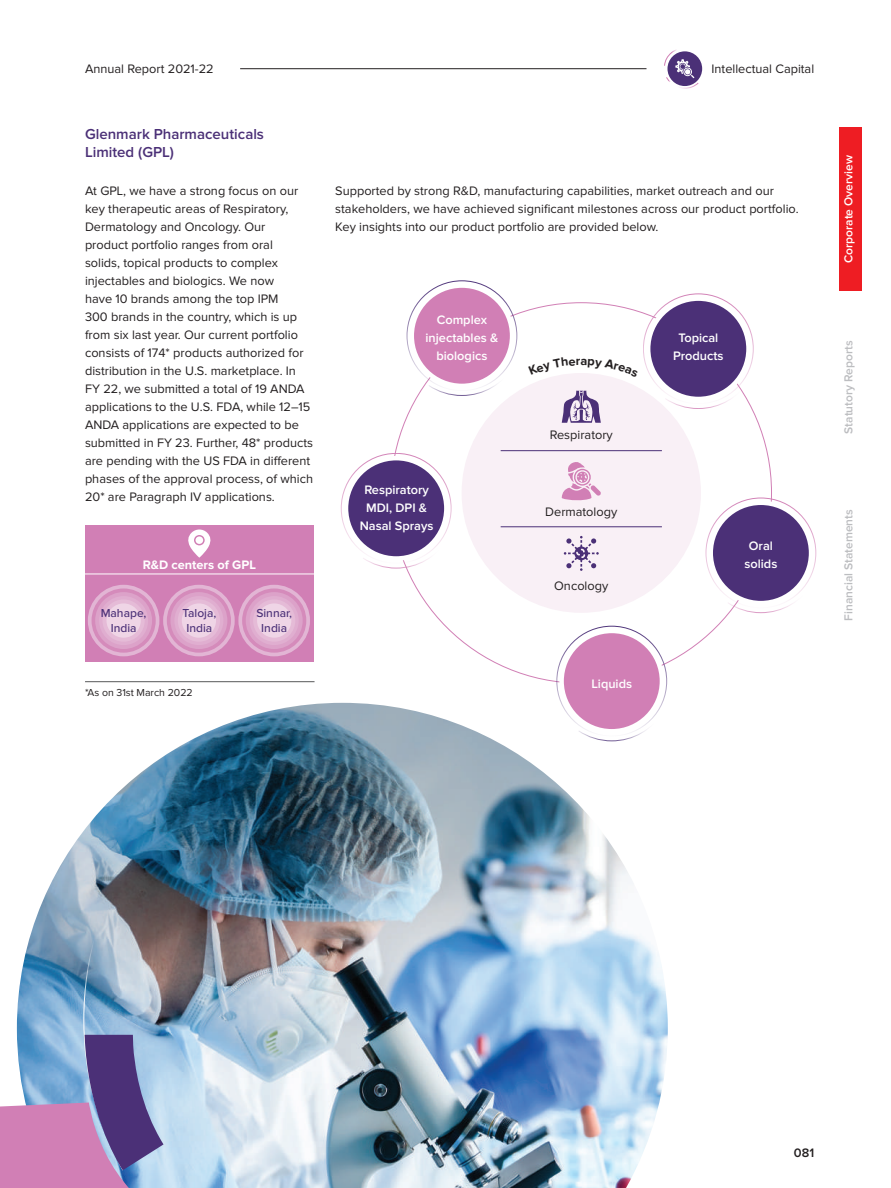
<style>
.page{position:relative;width:891px;height:1188px;background:#fff}
.page>*{position:absolute;margin:0;border:0;box-sizing:border-box;transform-origin:0 0}
.t1{font:600 15px/18px "Proxima Nova";color:#4b3077}
.t2{font:12.75px/18px "Proxima Nova";color:#231f20}
.t3{font:600 12.75px/18px "Proxima Nova";color:#fff;text-align:center}
.t4{font:700 12.75px "Proxima Nova";color:#fff}
.t5{font:600 12.75px "Proxima Nova";color:#231f20}
.t6{font:500 12px/14.4px "Proxima Nova";color:#4b3077;text-align:center}
.t7{font:600 12px "Proxima Nova";color:#bcbdc0}
.t8{font:600 12px "Proxima Nova";color:#fff}
.t9{font:10.5px "Proxima Nova";color:#231f20}
</style>
<div class="page">
<img style="left:33px;top:703px;width:635px;height:485px">
<svg style="left:0;top:926px;width:164px;height:262px;background:#9898bf"></svg>
<div style="left:412px;top:286px;width:100px;height:100px;background:#d17fb5;border-radius:50%"></div>
<div style="left:410px;top:283px;width:104px;height:105px;border:4px solid #fff;border-radius:50%"></div>
<svg style="left:428px;top:366px;width:80px;height:30px"></svg>
<div style="left:648px;top:299px;width:101px;height:100px;background:#4b3077;border-radius:50%"></div>
<div style="left:646px;top:296px;width:105px;height:105px;border:4px solid #fff;border-radius:50%"></div>
<svg style="left:665px;top:379px;width:85px;height:30px"></svg>
<div style="left:711px;top:503px;width:100px;height:100px;background:#4b3077;border-radius:50%"></div>
<div style="left:708px;top:501px;width:105px;height:104px;border:4px solid #fff;border-radius:50%"></div>
<svg style="left:727px;top:583px;width:80px;height:30px"></svg>
<div style="left:562px;top:631px;width:100px;height:100px;background:#d17fb5;border-radius:50%"></div>
<div style="left:559px;top:629px;width:105px;height:105px;border:4px solid #fff;border-radius:50%"></div>
<svg style="left:578px;top:711px;width:86px;height:30px"></svg>
<div style="left:346px;top:458px;width:100px;height:101px;background:#4b3077;border-radius:50%"></div>
<div style="left:344px;top:456px;width:105px;height:105px;border:4px solid #fff;border-radius:50%"></div>
<svg style="left:363px;top:539px;width:79px;height:29px"></svg>
<div style="left:462px;top:373px;width:239px;height:240px;background:#f9f0f6;border-radius:50%"></div>
<hr style="left:501px;top:450px;width:161px;height:1px;background:#4b3077">
<hr style="left:501px;top:527px;width:161px;height:1px;background:#4b3077">
<svg style="left:562px;top:391px;width:39px;height:32px"></svg>
<svg style="left:562px;top:462px;width:39px;height:39px"></svg>
<svg style="left:564px;top:536px;width:35px;height:35px"></svg>
<hr style="left:85px;top:681px;width:230px;height:1px;background:#57585a">
<div style="left:85px;top:525px;width:229px;height:137px;background:#d17fb5"></div>
<hr style="left:85px;top:574px;width:229px;height:1px;background:#fff">
<svg style="left:188px;top:530px;width:23px;height:27px"></svg>
<div style="left:88px;top:585px;width:71px;height:71px;background:#e2b5d4;border-radius:50%"></div>
<div style="left:92px;top:588px;width:64px;height:65px;background:#d58bbb;border-radius:50%"></div>
<div style="left:95px;top:592px;width:57px;height:57px;background:#dca2c9;border-radius:50%"></div>
<div style="left:99px;top:596px;width:49px;height:49px;background:#e0aed0;border-radius:50%"></div>
<div style="left:103px;top:599px;width:42px;height:43px;background:#e5bbd7;border-radius:50%"></div>
<div style="left:106px;top:603px;width:35px;height:35px;background:#efd5e6;border-radius:50%"></div>
<div style="left:163px;top:585px;width:72px;height:71px;background:#e2b5d4;border-radius:50%"></div>
<div style="left:167px;top:588px;width:64px;height:65px;background:#d58bbb;border-radius:50%"></div>
<div style="left:170px;top:592px;width:57px;height:57px;background:#dca2c9;border-radius:50%"></div>
<div style="left:174px;top:596px;width:49px;height:49px;background:#e0aed0;border-radius:50%"></div>
<div style="left:178px;top:599px;width:42px;height:43px;background:#e5bbd7;border-radius:50%"></div>
<div style="left:182px;top:603px;width:34px;height:35px;background:#efd5e6;border-radius:50%"></div>
<div style="left:238px;top:585px;width:72px;height:71px;background:#e2b5d4;border-radius:50%"></div>
<div style="left:242px;top:588px;width:64px;height:65px;background:#d58bbb;border-radius:50%"></div>
<div style="left:246px;top:592px;width:57px;height:57px;background:#dca2c9;border-radius:50%"></div>
<div style="left:250px;top:596px;width:49px;height:49px;background:#e0aed0;border-radius:50%"></div>
<div style="left:253px;top:599px;width:42px;height:43px;background:#e5bbd7;border-radius:50%"></div>
<div style="left:257px;top:603px;width:34px;height:35px;background:#efd5e6;border-radius:50%"></div>
<div style="left:839px;top:128px;width:22px;height:163px;background:#ee1d23"></div>
<hr style="left:240px;top:68px;width:407px;height:1px;background:#231f20">
<div style="left:668px;top:51px;width:34px;height:35px;background:#4b3077;border-radius:50%"></div>
<svg style="left:664px;top:50px;width:35px;height:39px"></svg>
<p class="t2" style="left:85px;top:60px;width:130px">Annual Report 2021-22</p>
<p class="t2" style="left:712px;top:60px;width:104px">Intellectual Capital</p>
<p class="t1" style="left:85px;top:125px;width:181px">Glenmark Pharmaceuticals<br>Limited (GPL)</p>
<p class="t2" style="left:85px;top:183px;width:230px">At GPL, we have a strong focus on our key therapeutic areas of Respiratory, Dermatology and Oncology. Our<br>product portfolio ranges from oral<br>solids, topical products to complex injectables and biologics. We now<br>have 10 brands among the top IPM<br>300 brands in the country, which is up from six last year. Our current portfolio consists of 174* products authorized for distribution in the U.S. marketplace. In FY 22, we submitted a total of 19 ANDA applications to the U.S. FDA, while 12–15<br>ANDA applications are expected to be submitted in FY 23. Further, 48* products are pending with the US FDA in different phases of the approval process, of which 20* are Paragraph IV applications.</p>
<p class="t2" style="left:335px;top:183px;width:465px">Supported by strong R&amp;D, manufacturing capabilities, market outreach and our stakeholders, we have achieved significant milestones across our product portfolio.<br>Key insights into our product portfolio are provided below.</p>
<p class="t3" style="left:426px;top:311px;width:74px">Complex injectables &amp; biologics</p>
<p class="t3" style="left:673px;top:329px;width:52px">Topical<br>Products</p>
<p class="t2" style="left:550px;top:427px;width:65px">Respiratory</p>
<p class="t3" style="left:360px;top:481px;width:75px">Respiratory<br>MDI, DPI &amp;<br>Nasal Sprays</p>
<p class="t2" style="left:545px;top:503px;width:74px">Dermatology</p>
<p class="t4" style="left:143px;top:559px;width:115px">R&amp;D centers of GPL</p>
<p class="t6" style="left:101px;top:607px;width:47px">Mahape,<br>India</p>
<p class="t6" style="left:256px;top:607px;width:37px">Sinnar,<br>India</p>
<p class="t6" style="left:182px;top:607px;width:35px">Taloja,<br>India</p>
<p class="t9" style="left:85px;top:688px;width:109px">*As on 31st March 2022</p>
<p class="t2" style="left:554px;top:578px;width:56px">Oncology</p>
<p class="t3" style="left:591px;top:675px;width:42px">Liquids</p>
<p class="t3" style="left:744px;top:537px;width:34px">Oral solids</p>
<p class="t8" style="left:842px;top:263px;width:109px;rotate:-90deg">Corporate Overview</p>
<p class="t7" style="left:842px;top:434px;width:95px;rotate:-90deg">Statutory Reports</p>
<p class="t7" style="left:842px;top:621px;width:113px;rotate:-90deg">Financial Statements</p>
<p class="t5" style="left:794px;top:1146px;width:22px">081</p>
</div>
